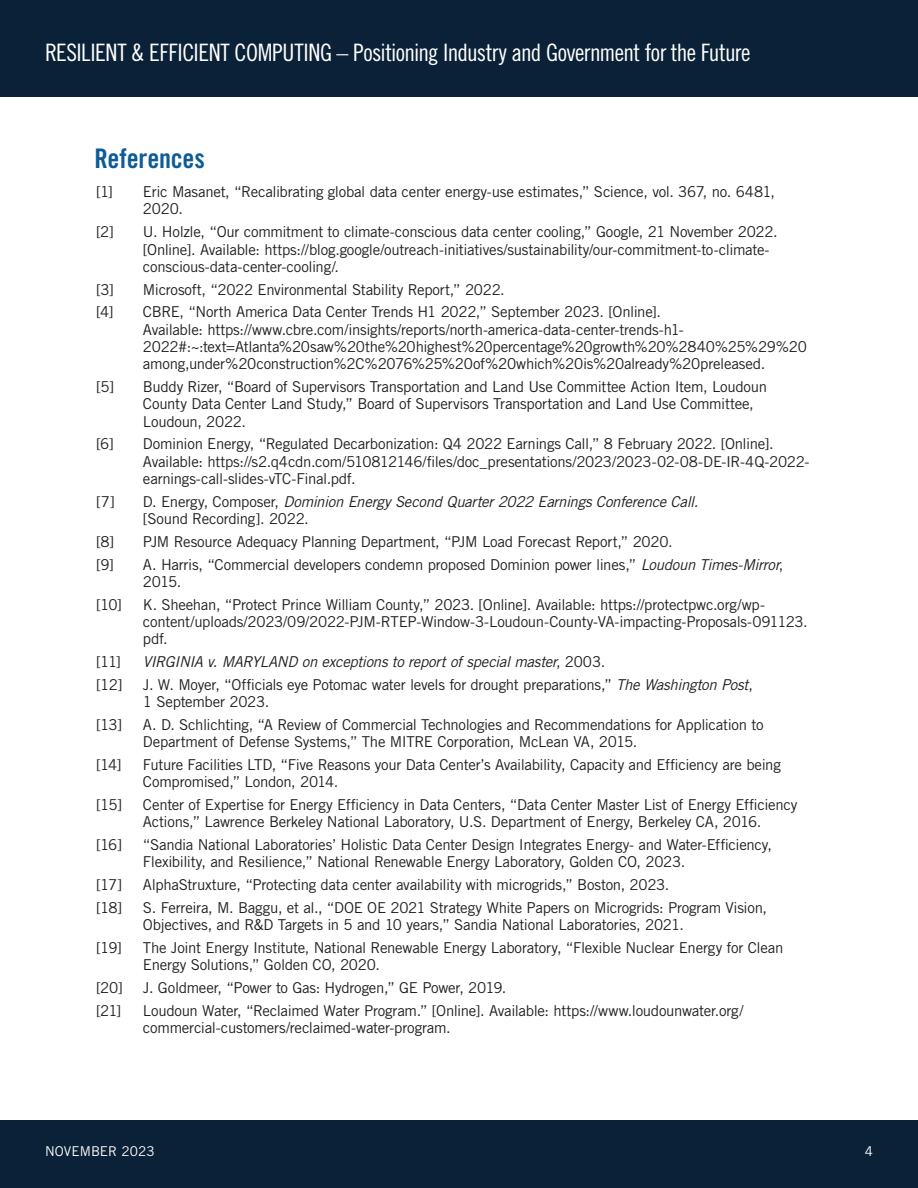
<style>
.page{position:relative;width:918px;height:1188px;background:#fff}
.page>*{position:absolute;margin:0;border:0;box-sizing:border-box;transform-origin:0 0}
.t1{font:27px "Trade Gothic LT Pro Bd Cn 20";letter-spacing:-.01em;color:#0d5c96}
.t2{font:24px "Trade Gothic LT Pro Cn 18";letter-spacing:-.025em;color:#fff}
.t3{font:15px/17.2px "Trade Gothic LT Pro";letter-spacing:-.02em;color:#231f20}
.t4{font:italic 15px/17.2px "Trade Gothic LT Pro";letter-spacing:-.02em;color:#231f20}
.t5{font:13.5px "Trade Gothic LT Pro";color:#fff}
.s1{font-style:normal}
.s2{font-style:italic}
</style>
<div class="page">
<div style="left:0;top:1120px;width:918px;height:68px;background:#0a2137"></div>
<div style="left:0;top:0;width:918px;height:97px;background:#0a2137"></div>
<h2 class="t2" style="left:45px;top:38px;width:707px">RESILIENT &amp; EFFICIENT COMPUTING – Positioning Industry and Government for the Future</h2>
<h1 class="t1" style="left:94px;top:142px;width:112px">References</h1>
<p class="t3" style="left:96px;top:183px;width:18px">[1]</p>
<p class="t3" style="left:143px;top:183px;width:634px">Eric Masanet, “Recalibrating global data center energy-use estimates,” Science, vol. 367, no. 6481,<br>2020.</p>
<p class="t3" style="left:96px;top:223px;width:19px">[2]</p>
<p class="t3" style="left:143px;top:223px;width:636px">U. Holzle, “Our commitment to climate-conscious data center cooling,” Google, 21 November 2022. [Online]. Available: https://blog.google/outreach-initiatives/sustainability/our-commitment-to-climate&shy;conscious-data-center-cooling/.</p>
<p class="t3" style="left:96px;top:280px;width:19px">[3]</p>
<p class="t3" style="left:143px;top:280px;width:363px">Microsoft, “2022 Environmental Stability Report,” 2022.</p>
<p class="t3" style="left:96px;top:303px;width:19px">[4]</p>
<p class="t3" style="left:143px;top:303px;width:666px">CBRE, “North America Data Center Trends H1 2022,” September 2023. [Online].<br>Available: https://www.cbre.com/insights/reports/north-america-data-center-trends-h1- 2022#:~:text=Atlanta%20saw%20the%20highest%20percentage%20growth%20%2840%25%29%20 among,under%20construction%2C%2076%25%20of%20which%20is%20already%20preleased.</p>
<p class="t3" style="left:96px;top:378px;width:20px">[5]</p>
<p class="t3" style="left:143px;top:378px;width:626px">Buddy Rizer, “Board of Supervisors Transportation and Land Use Committee Action Item, Loudoun<br>County Data Center Land Study,” Board of Supervisors Transportation and Land Use Committee,<br>Loudoun, 2022.</p>
<p class="t3" style="left:96px;top:435px;width:19px">[6]</p>
<p class="t3" style="left:143px;top:435px;width:668px">Dominion Energy, “Regulated Decarbonization: Q4 2022 Earnings Call,” 8 February 2022. [Online].<br>Available: https://s2.q4cdn.com/510812146/files/doc_presentations/2023/2023-02-08-DE-IR-4Q-2022- earnings-call-slides-vTC-Final.pdf.</p>
<p class="t3" style="left:96px;top:493px;width:20px">[7]</p>
<p class="t4" style="left:143px;top:493px;width:557px"><span class="s1">D. Energy, Composer,</span> Dominion Energy Second Quarter 2022 Earnings Conference Call. <span class="s1">[Sound Recording]. 2022.</span></p>
<p class="t3" style="left:96px;top:533px;width:20px">[8]</p>
<p class="t3" style="left:143px;top:533px;width:531px">PJM Resource Adequacy Planning Department, “PJM Load Forecast Report,” 2020.</p>
<p class="t3" style="left:96px;top:555px;width:19px">[9]</p>
<p class="t3" style="left:143px;top:555px;width:642px">A. Harris, “Commercial developers condemn proposed Dominion power lines,” <span class="s2">Loudoun Times-Mirror</span>,<br>2015.</p>
<p class="t3" style="left:96px;top:596px;width:27px">[10]</p>
<p class="t3" style="left:143px;top:596px;width:666px">K. Sheehan, “Protect Prince William County,” 2023. [Online]. Available: https://protectpwc.org/wp&shy;content/uploads/2023/09/2022-PJM-RTEP-Window-3-Loudoun-County-VA-impacting-Proposals-091123. pdf.</p>
<p class="t3" style="left:96px;top:653px;width:26px">[11]</p>
<p class="t4" style="left:143px;top:653px;width:464px">VIRGINIA v. MARYLAND on exceptions to report of special master<span class="s1">, 2003.</span></p>
<p class="t3" style="left:96px;top:676px;width:28px">[12]</p>
<p class="t3" style="left:143px;top:676px;width:611px">J. W. Moyer, “Officials eye Potomac water levels for drought preparations,” <span class="s2">The Washington Post</span>,<br>1 September 2023.</p>
<p class="t3" style="left:96px;top:716px;width:28px">[13]</p>
<p class="t3" style="left:143px;top:716px;width:622px">A. D. Schlichting, “A Review of Commercial Technologies and Recommendations for Application to<br>Department of Defense Systems,” The MITRE Corporation, McLean VA, 2015.</p>
<p class="t3" style="left:96px;top:756px;width:27px">[14]</p>
<p class="t3" style="left:143px;top:756px;width:639px">Future Facilities LTD, “Five Reasons your Data Center’s Availability, Capacity and Efficiency are being<br>Compromised,” London, 2014.</p>
<p class="t3" style="left:96px;top:796px;width:28px">[15]</p>
<p class="t3" style="left:143px;top:796px;width:656px">Center of Expertise for Energy Efficiency in Data Centers, “Data Center Master List of Energy Efficiency<br>Actions,” Lawrence Berkeley National Laboratory, U.S. Department of Energy, Berkeley CA, 2016.</p>
<p class="t3" style="left:96px;top:836px;width:28px">[16]</p>
<p class="t3" style="left:143px;top:836px;width:631px">“Sandia National Laboratories’ Holistic Data Center Design Integrates Energy- and Water-Efficiency,<br>Flexibility, and Resilience,” National Renewable Energy Laboratory, Golden CO, 2023.</p>
<p class="t3" style="left:96px;top:876px;width:28px">[17]</p>
<p class="t3" style="left:143px;top:876px;width:528px">AlphaStruxture, “Protecting data center availability with microgrids,” Boston, 2023.</p>
<p class="t3" style="left:96px;top:899px;width:28px">[18]</p>
<p class="t3" style="left:143px;top:899px;width:626px">S. Ferreira, M. Baggu, et al., “DOE OE 2021 Strategy White Papers on Microgrids: Program Vision,<br>Objectives, and R&amp;D Targets in 5 and 10 years,” Sandia National Laboratories, 2021.</p>
<p class="t3" style="left:96px;top:939px;width:27px">[19]</p>
<p class="t3" style="left:143px;top:939px;width:642px">The Joint Energy Institute, National Renewable Energy Laboratory, “Flexible Nuclear Energy for Clean<br>Energy Solutions,” Golden CO, 2020.</p>
<p class="t3" style="left:96px;top:979px;width:28px">[20]</p>
<p class="t3" style="left:143px;top:979px;width:365px">J. Goldmeer, “Power to Gas: Hydrogen,” GE Power, 2019.</p>
<p class="t3" style="left:96px;top:1002px;width:27px">[21]</p>
<p class="t3" style="left:143px;top:1002px;width:602px">Loudoun Water, “Reclaimed Water Program.” [Online]. Available: https://www.loudounwater.org/ commercial-customers/reclaimed-water-program.</p>
<p class="t5" style="left:45px;top:1143px;width:111px">NOVEMBER 2023</p>
<p class="t5" style="left:865px;top:1143px;width:10px">4</p>
</div>
